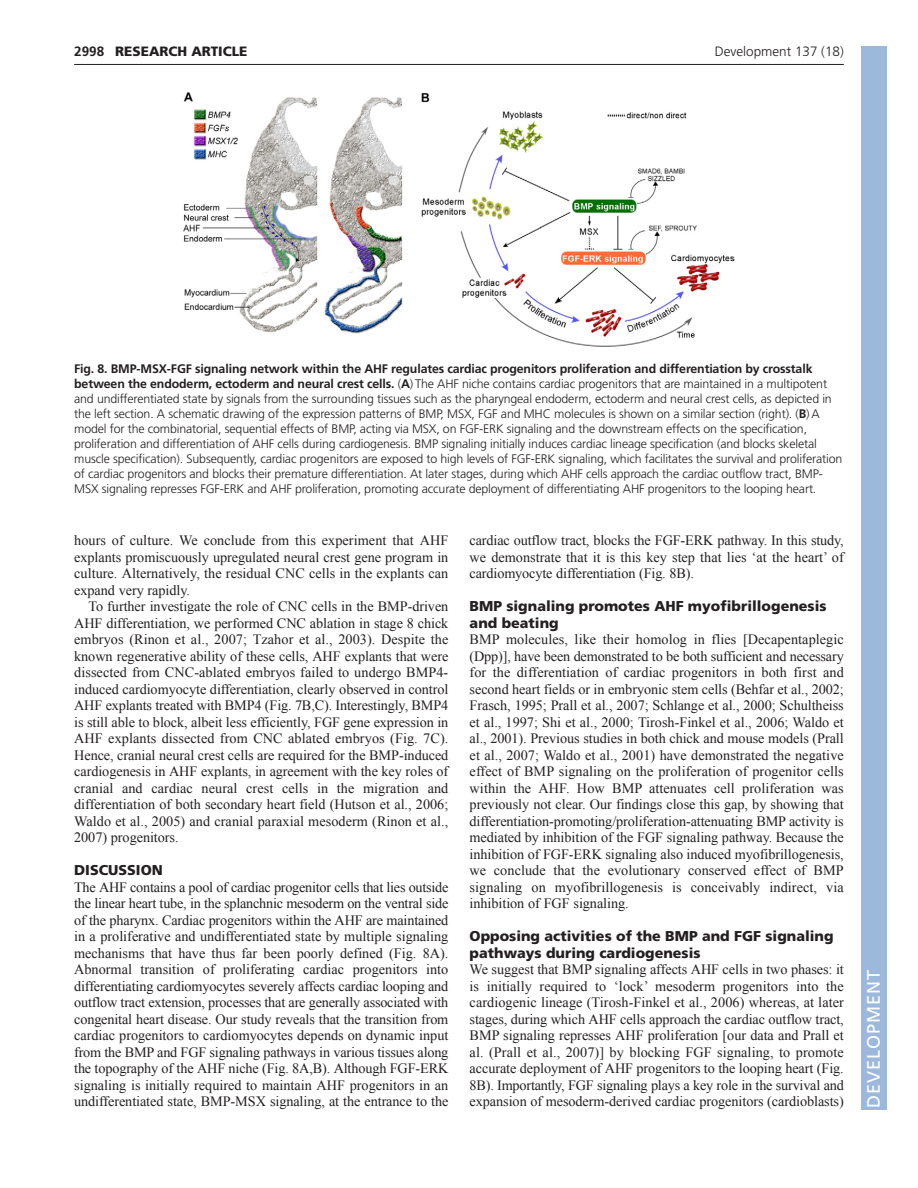
<style>
.page{position:relative;width:918px;height:1188px;background:#fff}
.page>*{position:absolute;margin:0;border:0;box-sizing:border-box;transform-origin:0 0}
.t1{font:18px "Frutiger LT Std";letter-spacing:.055em;color:#fff}
.t2{font:14.25px/16.5px "Times New Roman";letter-spacing:-.005em;color:#231f20;text-align:justify}
.t3{font:900 14.25px/16.5px "Frutiger LT Std";color:#231f20}
.t4{font:300 13.5px "Frutiger LT Std";color:#231f20}
.t5{font:900 13.5px "Frutiger LT Std";color:#231f20}
.t6{font:700 13.5px "Frutiger LT Std";color:#231f20}
.t7{font:300 12.3px/15px "Frutiger LT Std";letter-spacing:-.01em;color:#231f20}
.s1{font-weight:700}
</style>
<div class="page">
<hr style="left:74px;top:64px;width:770px;height:1px;background:#231f20">
<img style="left:183px;top:92px;width:552px;height:255px">
<div style="left:861px;top:46px;width:25px;height:1064px;background:#9cb9db"></div>
<p class="t6" style="left:74px;top:46px;width:32px">2998</p>
<p class="t5" style="left:115px;top:46px;width:134px">RESEARCH ARTICLE</p>
<p class="t4" style="left:715px;top:46px;width:131px">Development 137 (18)</p>
<p class="t7" style="left:74px;top:362px;width:770px"><span class="s1">Fig. 8. BMP-MSX-FGF signaling network within the AHF regulates cardiac progenitors proliferation and differentiation by crosstalk between the endoderm, ectoderm and neural crest cells.</span> (<span class="s1">A</span>) The AHF niche contains cardiac progenitors that are maintained in a multipotent and undifferentiated state by signals from the surrounding tissues such as the pharyngeal endoderm, ectoderm and neural crest cells, as depicted in the left section. A schematic drawing of the expression patterns of BMP, MSX, FGF and MHC molecules is shown on a similar section (right). (<span class="s1">B</span>)A model for the combinatorial, sequential effects of BMP, acting via MSX, on FGF-ERK signaling and the downstream effects on the specification, proliferation and differentiation of AHF cells during cardiogenesis. BMP signaling initially induces cardiac lineage specification (and blocks skeletal muscle specification). Subsequently, cardiac progenitors are exposed to high levels of FGF-ERK signaling, which facilitates the survival and proliferation of cardiac progenitors and blocks their premature differentiation. At later stages, during which AHF cells approach the cardiac outflow tract, BMP-MSX signaling represses FGF-ERK and AHF proliferation, promoting accurate deployment of differentiating AHF progenitors to the looping heart.</p>
<p class="t2" style="left:74px;top:532px;width:376px">hours of culture. We conclude from this experiment that AHF explants promiscuously upregulated neural crest gene program in culture. Alternatively, the residual CNC cells in the explants can expand very rapidly.</p>
<p class="t2" style="left:74px;top:598px;width:376px;text-indent:14px">To further investigate the role of CNC cells in the BMP-driven AHF differentiation, we performed CNC ablation in stage 8 chick embryos (Rinon et al., 2007; Tzahor et al., 2003). Despite the known regenerative ability of these cells, AHF explants that were dissected from CNC-ablated embryos failed to undergo BMP4- induced cardiomyocyte differentiation, clearly observed in control AHF explants treated with BMP4 (Fig. 7B,C). Interestingly, BMP4 is still able to block, albeit less efficiently, FGF gene expression in AHF explants dissected from CNC ablated embryos (Fig. 7C).<br>Hence, cranial neural crest cells are required for the BMP-induced cardiogenesis in AHF explants, in agreement with the key roles of cranial and cardiac neural crest cells in the migration and differentiation of both secondary heart field (Hutson et al., 2006; Waldo et al., 2005) and cranial paraxial mesoderm (Rinon et al., 2007) progenitors.</p>
<p class="t3" style="left:74px;top:863px;width:90px">DISCUSSION</p>
<p class="t2" style="left:74px;top:879px;width:376px">The AHF contains a pool of cardiac progenitor cells that lies outside the linear heart tube, in the splanchnic mesoderm on the ventral side of the pharynx. Cardiac progenitors within the AHF are maintained in a proliferative and undifferentiated state by multiple signaling mechanisms that have thus far been poorly defined (Fig. 8A).<br>Abnormal transition of proliferating cardiac progenitors into differentiating cardiomyocytes severely affects cardiac looping and outflow tract extension, processes that are generally associated with congenital heart disease. Our study reveals that the transition from cardiac progenitors to cardiomyocytes depends on dynamic input from the BMP and FGF signaling pathways in various tissues along the topography of the AHF niche (Fig. 8A,B). Although FGF-ERK signaling is initially required to maintain AHF progenitors in an undifferentiated state, BMP-MSX signaling, at the entrance to the</p>
<p class="t2" style="left:470px;top:532px;width:376px">cardiac outflow tract, blocks the FGF-ERK pathway. In this study, we demonstrate that it is this key step that lies ‘at the heart’ of cardiomyocyte differentiation (Fig. 8B).</p>
<p class="t3" style="left:470px;top:599px;width:358px">BMP signaling promotes AHF myofibrillogenesis and beating</p>
<p class="t2" style="left:470px;top:631px;width:376px">BMP molecules, like their homolog in flies [Decapentaplegic (Dpp)], have been demonstrated to be both sufficient and necessary for the differentiation of cardiac progenitors in both first and second heart fields or in embryonic stem cells (Behfar et al., 2002; Frasch, 1995; Prall et al., 2007; Schlange et al., 2000; Schultheiss et al., 1997; Shi et al., 2000; Tirosh-Finkel et al., 2006; Waldo et al., 2001). Previous studies in both chick and mouse models (Prall et al., 2007; Waldo et al., 2001) have demonstrated the negative effect of BMP signaling on the proliferation of progenitor cells within the AHF. How BMP attenuates cell proliferation was previously not clear. Our findings close this gap, by showing that differentiation-promoting/proliferation-attenuating BMP activity is mediated by inhibition of the FGF signaling pathway. Because the inhibition of FGF-ERK signaling also induced myofibrillogenesis, we conclude that the evolutionary conserved effect of BMP signaling on myofibrillogenesis is conceivably indirect, via inhibition of FGF signaling.</p>
<p class="t3" style="left:470px;top:929px;width:365px">Opposing activities of the BMP and FGF signaling pathways during cardiogenesis</p>
<p class="t2" style="left:470px;top:961px;width:376px">We suggest that BMP signaling affects AHF cells in two phases: it is initially required to ‘lock’ mesoderm progenitors into the cardiogenic lineage (Tirosh-Finkel et al., 2006) whereas, at later stages, during which AHF cells approach the cardiac outflow tract, BMP signaling represses AHF proliferation [our data and Prall et al. (Prall et al., 2007)] by blocking FGF signaling, to promote accurate deployment of AHF progenitors to the looping heart (Fig.<br>8B). Importantly, FGF signaling plays a key role in the survival and expansion of mesoderm-derived cardiac progenitors (cardioblasts)</p>
<p class="t1" style="left:863px;top:1108px;width:140px;rotate:-90deg">DEVELOPMENT</p>
</div>
